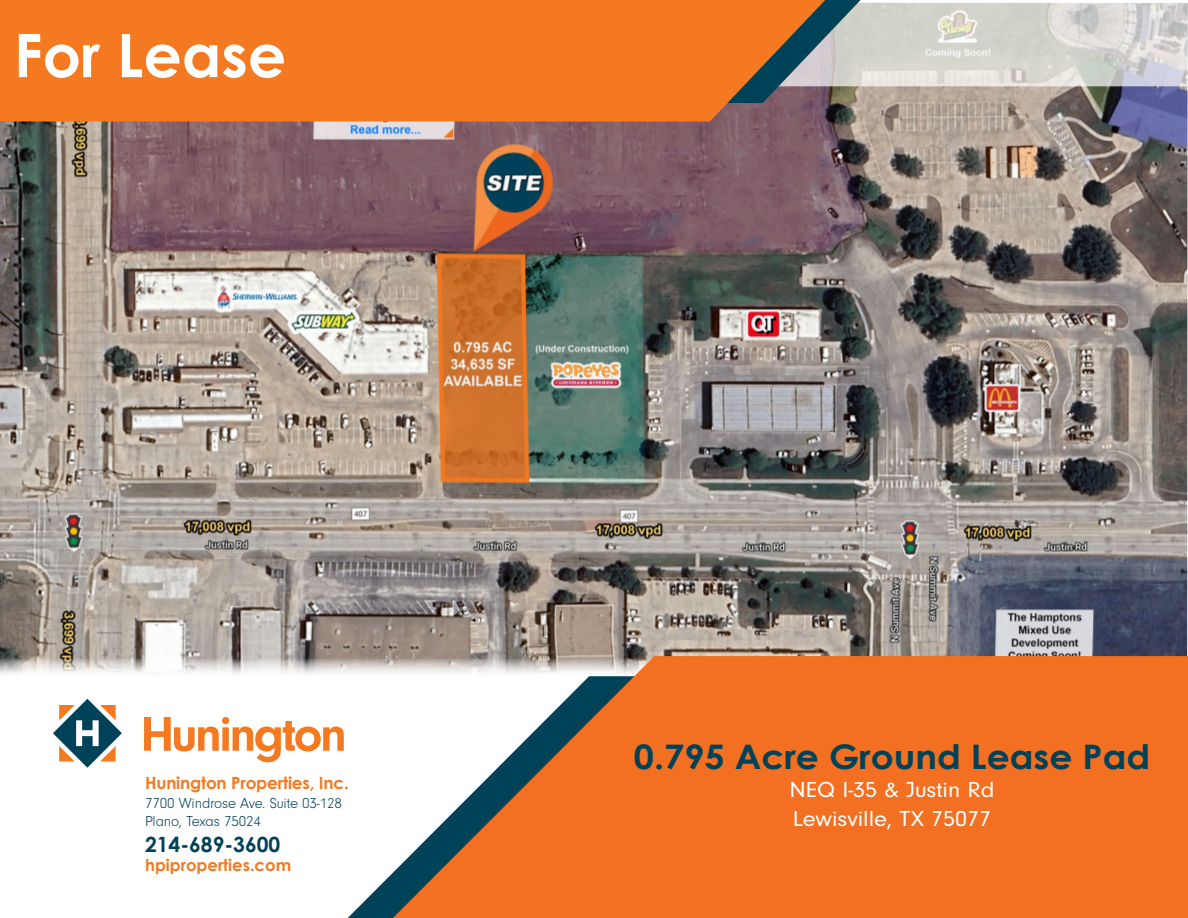
<style>
.page{position:relative;width:1188px;height:918px;background:#fff}
.page>*{position:absolute;margin:0;border:0;box-sizing:border-box;transform-origin:0 0}
.t1{font:700 60px "Century Gothic";color:#fff}
.t2{font:700 33.9px "Century Gothic";color:#004258;scale:1.06 1}
.t3{font:22.5px/28.8px "Neuzeit Gro";color:#fff;scale:1.06 1}
.t4{font:700 21px "Century Gothic";color:#004258}
.t5{font:700 16.8px "Century Gothic";letter-spacing:-.01em;color:#f47920}
.t6{font:700 16.5px "Century Gothic";color:#f47920}
.t7{font:300 15px/18.8px "Neuzeit Gro";letter-spacing:-.01em;color:#004258}
</style>
<div class="page">
<img style="left:0;top:86px;width:1188px;height:588px">
<svg style="left:887px;top:2px;width:301px;height:84px;background:#d7d6d1"></svg>
<svg style="left:53px;top:699px;width:69px;height:69px"></svg>
<svg style="left:144px;top:717px;width:183px;height:45px"></svg>
<svg style="left:834px;top:0;width:53px;height:103px;background:#bec0b8"></svg>
<svg style="left:0;top:0;width:834px;height:122px;background:#e77727"></svg>
<svg style="left:327px;top:726px;width:65px;height:192px"></svg>
<svg style="left:392px;top:656px;width:796px;height:262px;background:#e77c3c"></svg>
<h1 class="t1" style="left:14px;top:10px;width:274px">For Lease</h1>
<p class="t5" style="left:145px;top:770px;width:205px">Hunington Properties, Inc.</p>
<p class="t7" style="left:145px;top:794px;width:198px">7700 Windrose Ave. Suite 03-128<br>Plano, Texas 75024</p>
<h3 class="t4" style="left:145px;top:828px;width:137px">214-689-3600</h3>
<p class="t6" style="left:145px;top:853px;width:148px">hpiproperties.com</p>
<h2 class="t2" style="left:634px;top:731px;width:489px">0.795 Acre Ground Lease Pad</h2>
<h3 class="t3" style="left:789px;top:776px;width:195px">NEQ I-35 &amp; Justin Rd<br>Lewisville, TX 75077</h3>
</div>
